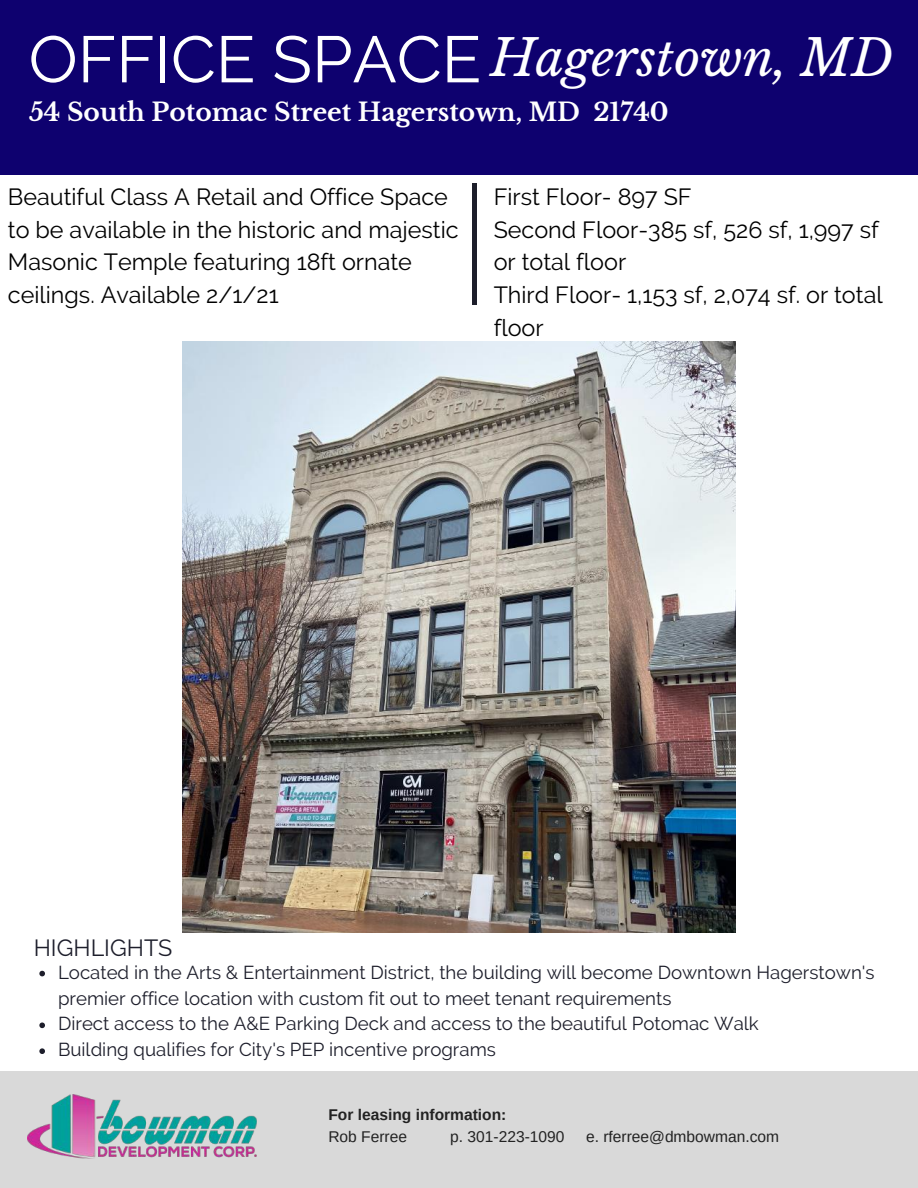
<style>
.page{position:relative;width:918px;height:1188px;background:#fff}
.page>*{position:absolute;margin:0;border:0;box-sizing:border-box;transform-origin:0 0}
.t1{font:65.4px "Raleway";color:#fff}
.t2{font:italic 49.8px "Libre Baskerville";color:#fff}
.t3{font:700 24.9px "Libre Baskerville";color:#fff}
.t4{font:23.4px/32.7px "Raleway";color:#000}
.t5{font:23.4px "Raleway";color:#1d1e2b}
.t6{font:18.75px/25.8px "Raleway";color:#1d1e2b}
.t7{font:15.6px "Arimo";color:#222}
.t8{font:700 15.6px "Arimo";color:#222}
</style>
<div class="page">
<div style="left:0;top:0;width:918px;height:174px;background:#0e016f"></div>
<hr style="left:473px;top:183px;width:4px;height:122px;background:#1d1e2b">
<div style="left:0;top:1072px;width:918px;height:116px;background:#d9d9d9"></div>
<img style="left:28px;top:1095px;width:228px;height:64px">
<svg style="left:39px;top:971px;width:6px;height:5px"></svg>
<svg style="left:39px;top:1023px;width:6px;height:5px"></svg>
<svg style="left:39px;top:1048px;width:6px;height:6px"></svg>
<img style="left:183px;top:341px;width:552px;height:592px">
<h1 class="t1" style="left:29px;top:21px;width:454px">OFFICE SPACE</h1>
<h2 class="t2" style="left:490px;top:28px;width:404px">Hagerstown, MD</h2>
<h3 class="t3" style="left:29px;top:97px;width:641px">54 South Potomac Street Hagerstown, MD 21740</h3>
<p class="t4" style="left:8px;top:181px;width:452px">Beautiful Class A Retail and Office Space to be available in the historic and majestic Masonic Temple featuring 18ft ornate ceilings. Available 2/1/21</p>
<p class="t4" style="left:494px;top:181px;width:391px">First Floor- 897 SF<br>Second Floor-385 sf, 526 sf, 1,997 sf or total floor<br>Third Floor- 1,153 sf, 2,074 sf. or total floor</p>
<p class="t5" style="left:34px;top:934px;width:140px">HIGHLIGHTS</p>
<p class="t6" style="left:58px;top:959px;width:818px">Located in the Arts &amp; Entertainment District, the building will become Downtown Hagerstown's premier office location with custom fit out to meet tenant requirements<br>Direct access to the A&amp;E Parking Deck and access to the beautiful Potomac Walk<br>Building qualifies for City's PEP incentive programs</p>
<p class="t8" style="left:328px;top:1106px;width:180px">For leasing information:</p>
<p class="t7" style="left:328px;top:1128px;width:80px">Rob Ferree</p>
<p class="t7" style="left:450px;top:1128px;width:116px">p. 301-223-1090</p>
<p class="t7" style="left:586px;top:1128px;width:195px">e. rferree@dmbowman.com</p>
</div>
